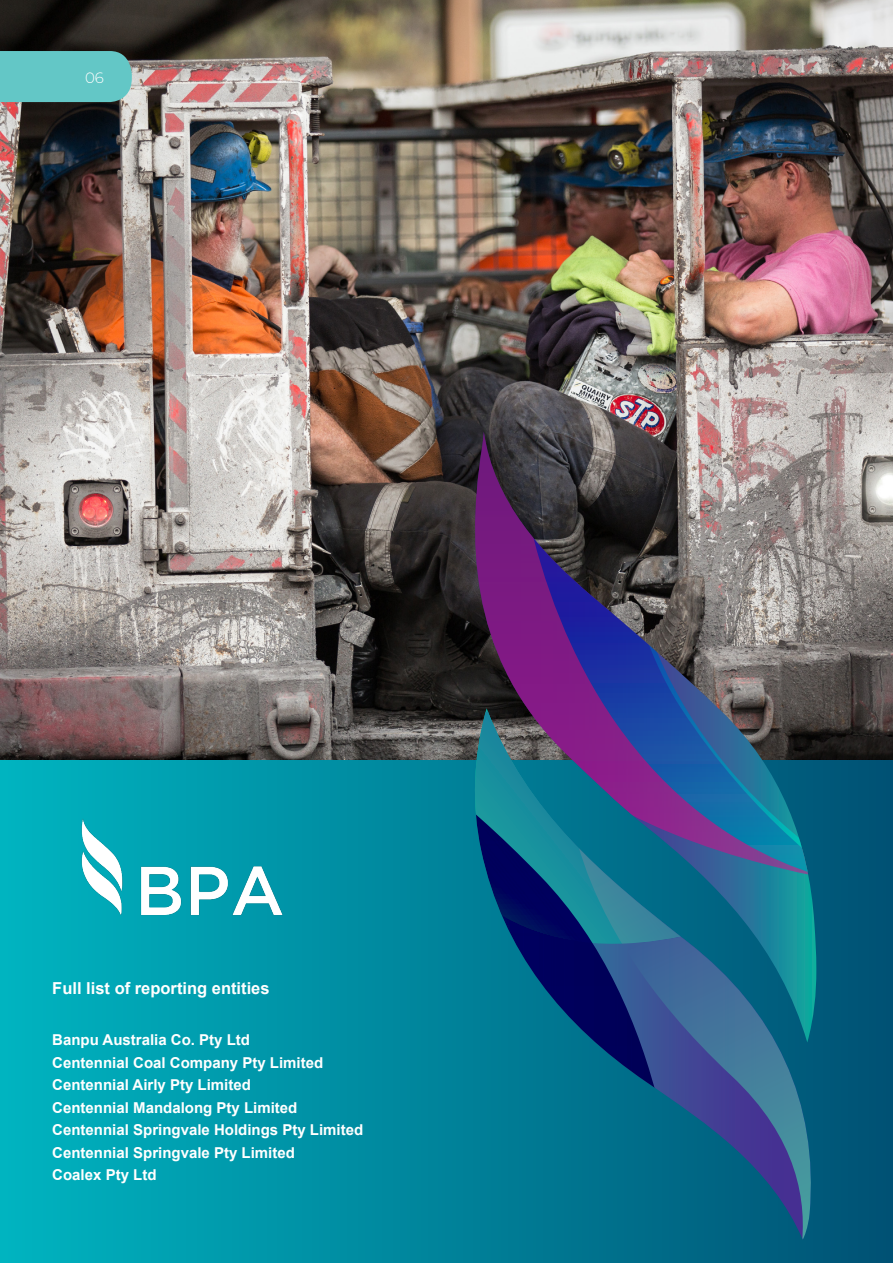
<style>
.page{position:relative;width:893px;height:1263px;background:#fff}
.page>*{position:absolute;margin:0;border:0;box-sizing:border-box;transform-origin:0 0}
.t1{font:700 16.5px "Arial";color:#fff}
.t2{font:700 15px "Arial";color:#fff}
.t3{font:300 15px "Montserrat";color:#fff}
</style>
<div class="page">
<div style="left:0;top:720px;width:893px;height:543px;background:linear-gradient(to right,#00b4c0,#005174)"></div>
<img style="left:0;top:0;width:893px;height:760px">
<svg style="left:683px;top:773px;width:136px;height:466px;background:#235d8b"></svg>
<svg style="left:471px;top:1042px;width:212px;height:197px;background:#026f8e"></svg>
<svg style="left:463px;top:881px;width:353px;height:161px;background:#145e88"></svg>
<svg style="left:463px;top:432px;width:46px;height:449px;background:#353a5f"></svg>
<svg style="left:509px;top:432px;width:307px;height:453px;background:#51597b"></svg>
<img style="left:52px;top:801px;width:252px;height:130px">
<div style="left:0;top:51px;width:132px;height:51px;background:#63c7c6"></div>
<p class="t3" style="left:85px;top:67px;width:20px">06</p>
<p class="t1" style="left:52px;top:976px;width:219px">Full list of reporting entities</p>
<p class="t2" style="left:52px;top:1029px;width:199px">Banpu Australia Co. Pty Ltd</p>
<p class="t2" style="left:52px;top:1052px;width:272px">Centennial Coal Company Pty Limited</p>
<p class="t2" style="left:52px;top:1074px;width:200px">Centennial Airly Pty Limited</p>
<p class="t2" style="left:52px;top:1097px;width:247px">Centennial Mandalong Pty Limited</p>
<p class="t2" style="left:52px;top:1119px;width:312px">Centennial Springvale Holdings Pty Limited</p>
<p class="t2" style="left:52px;top:1142px;width:244px">Centennial Springvale Pty Limited</p>
<p class="t2" style="left:52px;top:1164px;width:106px">Coalex Pty Ltd</p>
</div>
